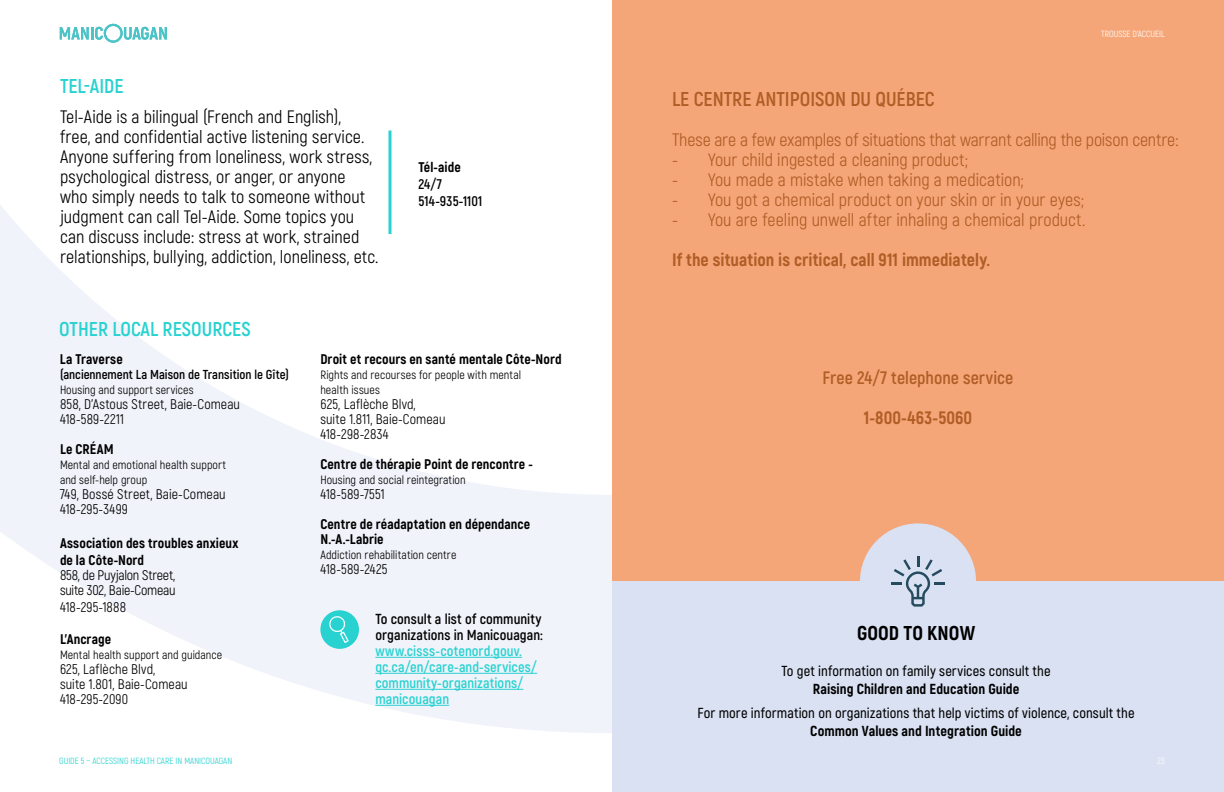
<style>
.page{position:relative;width:1224px;height:792px;background:#fff}
.page>*{position:absolute;margin:0;border:0;box-sizing:border-box;transform-origin:0 0}
.t1{font:700 20px "Akrobat";color:#28d2d1}
.t2{font:700 20px "Akrobat";color:#b05d26}
.t3{font:800 20px "Akrobat";letter-spacing:.005em;color:#000}
.t4{font:18px/20px "Akrobat";color:#000}
.t5{font:18px "Akrobat";color:#b05d26}
.t6{font:800 18px "Akrobat";letter-spacing:.005em;color:#b05d26}
.t7{font:700 18px "Akrobat";color:#b05d26}
.t8{font:600 14.5px "Akrobat";letter-spacing:.01em;color:#000}
.t9{font:700 14.5px/16px "Akrobat";letter-spacing:.005em;color:#28d2d1}
.t10{font:800 14.5px "Akrobat";color:#000}
.t11{font:700 14.5px/16px "Akrobat";color:#000}
.t12{font:14px/15px "Akrobat";letter-spacing:.005em;color:#000}
.t13{font:800 14px/17px "Akrobat";letter-spacing:.005em;color:#000}
.t14{font:14px/15px "Akrobat";letter-spacing:-.015em;color:#000}
.t15{font:700 14px/17px "Akrobat";letter-spacing:.01em;color:#000}
.t16{font:700 13px "Akrobat";color:#000}
.t17{font:12px/15px "Akrobat";letter-spacing:.005em;color:#000}
.t18{font:9px "Akrobat";color:#28d2d1}
.t19{font:9px "Akrobat";color:#fff}
</style>
<div class="page">
<div style="left:612px;top:0;width:612px;height:792px;background:#f5a678"></div>
<svg style="left:0;top:23px;width:612px;height:710px"></svg>
<svg style="left:60px;top:24px;width:107px;height:19px"></svg>
<hr style="left:388px;top:130px;width:3px;height:104px;background:#28d2d1">
<div style="left:612px;top:581px;width:612px;height:211px;background:#d9e1f2"></div>
<div style="left:860px;top:523px;width:116px;height:117px;background:#d9e1f2;border-radius:50%"></div>
<svg style="left:891px;top:556px;width:54px;height:51px"></svg>
<hr style="left:375px;top:657px;width:147px;height:1px;background:#28d2d1">
<hr style="left:375px;top:673px;width:162px;height:1px;background:#28d2d1">
<hr style="left:375px;top:689px;width:148px;height:1px;background:#28d2d1">
<hr style="left:375px;top:705px;width:74px;height:1px;background:#28d2d1">
<div style="left:320px;top:610px;width:39px;height:39px;background:#28d2d1;border-radius:50%"></div>
<svg style="left:329px;top:616px;width:20px;height:27px"></svg>
<p class="t1" style="left:60px;top:74px;width:65px">TEL-AIDE</p>
<p class="t4" style="left:60px;top:107px;width:320px">Tel-Aide is a bilingual (French and English),<br>free, and confidential active listening service.<br>Anyone suffering from loneliness, work stress, psychological distress, or anger, or anyone<br>who simply needs to talk to someone without judgment can call Tel-Aide. Some topics you can discuss include: stress at work, strained relationships, bullying, addiction, loneliness, etc.</p>
<p class="t1" style="left:59px;top:316px;width:193px">OTHER LOCAL RESOURCES</p>
<p class="t13" style="left:418px;top:158px;width:44px">Tél-aide</p>
<p class="t15" style="left:418px;top:175px;width:65px">24/7<br>514-935-1101</p>
<p class="t13" style="left:60px;top:350px;width:64px">La Traverse</p>
<p class="t16" style="left:60px;top:366px;width:231px">(anciennement La Maison de Transition le Gîte)</p>
<p class="t17" style="left:60px;top:382px;width:135px">Housing and support services</p>
<p class="t12" style="left:60px;top:396px;width:182px">858, D’Astous Street, Baie-Comeau<br>418-589-2211</p>
<p class="t13" style="left:60px;top:440px;width:55px">Le CRÉAM</p>
<p class="t17" style="left:60px;top:457px;width:168px">Mental and emotional health support and self-help group</p>
<p class="t12" style="left:60px;top:486px;width:167px">749, Bossé Street, Baie-Comeau<br>418-295-3499</p>
<p class="t13" style="left:60px;top:534px;width:180px">Association des troubles anxieux de la Côte-Nord</p>
<p class="t14" style="left:60px;top:567px;width:117px">858, de Puyjalon Street, suite 302, Baie-Comeau</p>
<p class="t12" style="left:60px;top:599px;width:68px">418-295-1888</p>
<p class="t13" style="left:60px;top:630px;width:53px">L’Ancrage</p>
<p class="t17" style="left:60px;top:647px;width:164px">Mental health support and guidance</p>
<p class="t12" style="left:60px;top:661px;width:129px">625, Laflèche Blvd,<br>suite 1.801, Baie-Comeau<br>418-295-2090</p>
<p class="t18" style="left:59px;top:756px;width:175px">GUIDE 5 – ACCESSING HEALTH CARE IN MANICOUAGAN</p>
<p class="t13" style="left:320px;top:350px;width:243px">Droit et recours en santé mentale Côte-Nord</p>
<p class="t17" style="left:320px;top:367px;width:202px">Rights and recourses for people with mental health issues</p>
<p class="t12" style="left:320px;top:396px;width:127px">625, Laflèche Blvd,<br>suite 1.811, Baie-Comeau<br>418-298-2834</p>
<p class="t13" style="left:320px;top:455px;width:214px">Centre de thérapie Point de rencontre -</p>
<p class="t17" style="left:320px;top:472px;width:147px">Housing and social reintegration</p>
<p class="t12" style="left:320px;top:486px;width:66px">418-589-7551</p>
<p class="t13" style="left:320px;top:516px;width:211px;line-height:15px">Centre de réadaptation en dépendance<br>N.-A.-Labrie</p>
<p class="t17" style="left:320px;top:547px;width:138px">Addiction rehabilitation centre</p>
<p class="t12" style="left:320px;top:561px;width:69px">418-589-2425</p>
<p class="t11" style="left:375px;top:611px;width:169px">To consult a list of community organizations in Manicouagan:</p>
<p class="t9" style="left:375px;top:643px;width:163px">www.cisss-cotenord.gouv. qc.ca/en/care-and-services/ community-organizations/ manicouagan</p>
<p class="t19" style="left:1101px;top:29px;width:65px">TROUSSE D’ACCUEIL</p>
<p class="t2" style="left:672px;top:86px;width:264px">LE CENTRE ANTIPOISON DU QUÉBEC</p>
<p class="t5" style="left:672px;top:129px;width:508px">These are a few examples of situations that warrant calling the poison centre:</p>
<p class="t5" style="left:672px;top:149px;width:297px">- Your child ingested a cleaning product;</p>
<p class="t5" style="left:672px;top:169px;width:353px">- You made a mistake when taking a medication;</p>
<p class="t5" style="left:672px;top:189px;width:413px">- You got a chemical product on your skin or in your eyes;</p>
<p class="t5" style="left:672px;top:209px;width:415px">- You are feeling unwell after inhaling a chemical product.</p>
<p class="t6" style="left:672px;top:248px;width:320px">If the situation is critical, call 911 immediately.</p>
<p class="t7" style="left:823px;top:367px;width:192px">Free 24/7 telephone service</p>
<p class="t6" style="left:864px;top:407px;width:110px">1-800-463-5060</p>
<p class="t3" style="left:857px;top:620px;width:120px">GOOD TO KNOW</p>
<p class="t8" style="left:782px;top:663px;width:270px">To get information on family services consult the</p>
<p class="t10" style="left:813px;top:680px;width:208px">Raising Children and Education Guide</p>
<p class="t8" style="left:698px;top:704px;width:438px">For more information on organizations that help victims of violence, consult the</p>
<p class="t10" style="left:810px;top:722px;width:213px">Common Values and Integration Guide</p>
<p class="t19" style="left:1157px;top:756px;width:9px">23</p>
</div>
